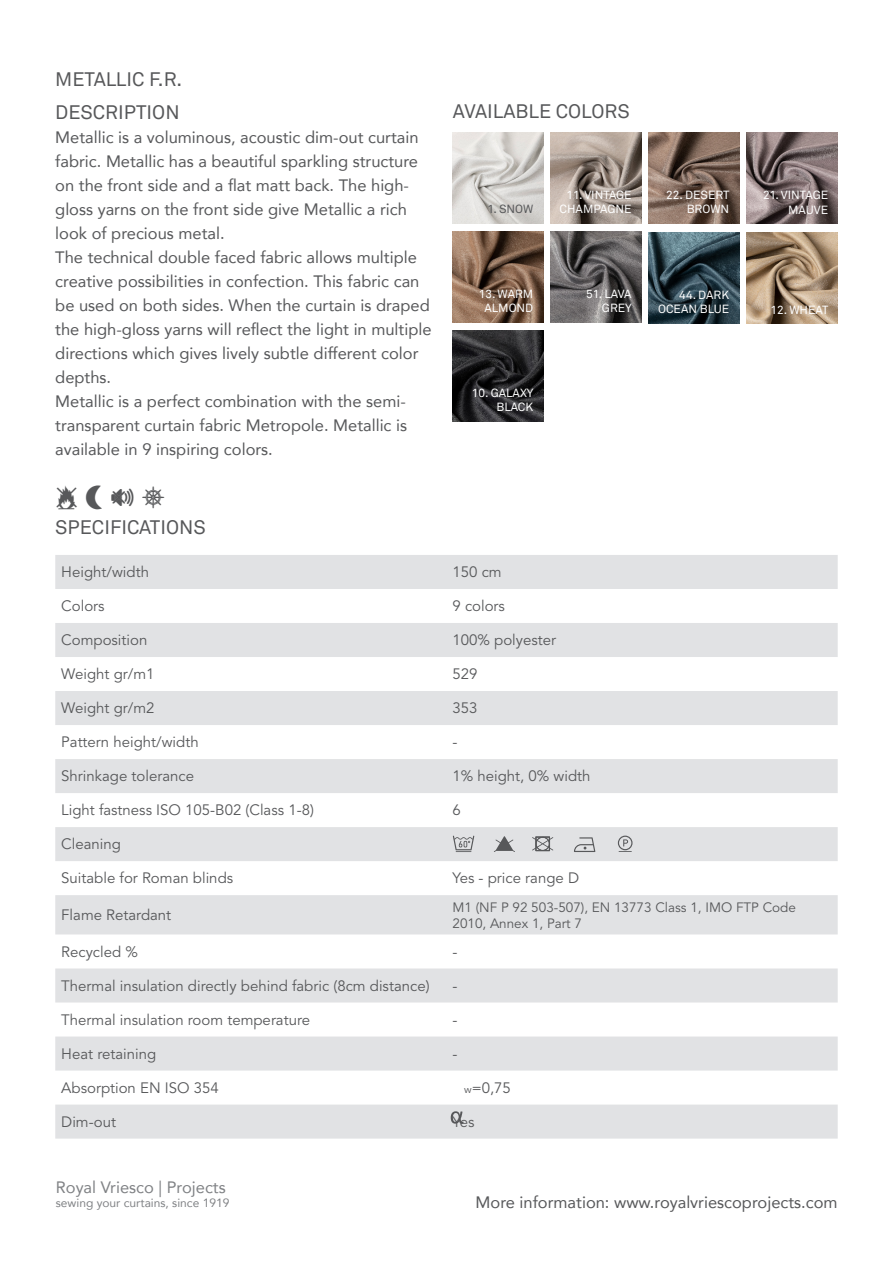
<style>
.page{position:relative;width:893px;height:1263px;background:#fff}
.page>*{position:absolute;margin:0;border:0;box-sizing:border-box;transform-origin:0 0}
.t1{font:25.5px "Ahoh meerwaarden";color:#57585a}
.t2{font:19.5px "Akkurat";color:#57585a}
.t3{font:16.5px/24px "Avenir";color:#57585a}
.t4{font:16.5px "Avenir";color:#808285}
.t5{font:15px "Avenir";color:#57585a}
.t6{font:13.5px/16.2px "Avenir";color:#57585a}
.t7{font:12px "Avenir";color:#808285}
.t8{font:11.85px/14.2px "Akkurat";color:#fff;text-align:right}
.t9{font:11.85px "Akkurat";color:#57585a}
.s1{font-size:10.5px}
</style>
<div class="page">
<img style="left:453px;top:133px;width:91px;height:91px">
<img style="left:453px;top:232px;width:91px;height:90px">
<img style="left:453px;top:331px;width:91px;height:90px">
<img style="left:649px;top:133px;width:91px;height:91px">
<img style="left:649px;top:233px;width:91px;height:91px">
<svg style="left:55px;top:555px;width:783px;height:583px;fill:#e1e2e4"></svg>
<img style="left:747px;top:133px;width:91px;height:91px">
<img style="left:747px;top:233px;width:91px;height:91px">
<img style="left:551px;top:133px;width:91px;height:91px">
<img style="left:551px;top:232px;width:91px;height:90px">
<svg style="left:453px;top:836px;width:21px;height:16px"></svg>
<svg style="left:494px;top:836px;width:21px;height:16px"></svg>
<svg style="left:574px;top:837px;width:21px;height:15px"></svg>
<svg style="left:618px;top:836px;width:14px;height:16px"></svg>
<svg style="left:532px;top:836px;width:21px;height:15px"></svg>
<svg style="left:451px;top:1111px;width:12px;height:13px"></svg>
<p class="t2" style="left:55px;top:68px;width:129px">METALLIC F.R.</p>
<p class="t2" style="left:55px;top:100px;width:126px">DESCRIPTION</p>
<p class="t3" style="left:55px;top:124px;width:365px">Metallic is a voluminous, acoustic dim-out curtain fabric. Metallic has a beautiful sparkling structure on the front side and a flat matt back. The high&shy;gloss yarns on the front side give Metallic a rich look of precious metal.</p>
<p class="t3" style="left:55px;top:244px;width:378px">The technical double faced fabric allows multiple creative possibilities in confection. This fabric can be used on both sides. When the curtain is draped the high-gloss yarns will reflect the light in multiple directions which gives lively subtle different color depths.</p>
<p class="t3" style="left:55px;top:388px;width:353px;text-align:justify">Metallic is a perfect combination with the semi&shy;transparent curtain fabric Metropole. Metallic is available in 9 inspiring colors.</p>
<p class="t1" style="left:55px;top:485px;width:112px">3 2 7 A</p>
<p class="t2" style="left:55px;top:515px;width:152px">SPECIFICATIONS</p>
<p class="t2" style="left:453px;top:100px;width:178px">AVAILABLE COLORS</p>
<p class="t9" style="left:487px;top:202px;width:47px">1. SNOW</p>
<p class="t8" style="left:560px;top:188px;width:74px;text-align:center">11. VINTAGE<br>CHAMPAGNE</p>
<p class="t8" style="left:479px;top:287px;width:56px;text-align:center">13. WARM<br>ALMOND</p>
<p class="t8" style="left:472px;top:386px;width:63px">10. GALAXY<br>BLACK</p>
<p class="t8" style="left:586px;top:287px;width:47px">51. LAVA<br>GREY</p>
<p class="t8" style="left:666px;top:188px;width:65px">22. DESERT<br>BROWN</p>
<p class="t8" style="left:658px;top:288px;width:73px">44. DARK<br>OCEAN BLUE</p>
<p class="t8" style="left:763px;top:188px;width:67px">21. VINTAGE<br>MAUVE</p>
<p class="t8" style="left:770px;top:303px;width:59px">12. WHEAT</p>
<p class="t5" style="left:61px;top:561px;width:89px">Height/width</p>
<p class="t5" style="left:452px;top:561px;width:51px">150 cm</p>
<p class="t5" style="left:61px;top:595px;width:45px">Colors</p>
<p class="t5" style="left:452px;top:595px;width:54px">9 colors</p>
<p class="t5" style="left:61px;top:629px;width:88px">Composition</p>
<p class="t5" style="left:452px;top:629px;width:105px">100% polyester</p>
<p class="t5" style="left:61px;top:663px;width:95px">Weight gr/m1</p>
<p class="t5" style="left:452px;top:663px;width:27px">529</p>
<p class="t5" style="left:61px;top:697px;width:95px">Weight gr/m2</p>
<p class="t5" style="left:452px;top:697px;width:27px">353</p>
<p class="t5" style="left:61px;top:731px;width:139px">Pattern height/width</p>
<p class="t5" style="left:452px;top:731px;width:6px">-</p>
<p class="t5" style="left:61px;top:765px;width:134px">Shrinkage tolerance</p>
<p class="t5" style="left:452px;top:765px;width:140px">1% height, 0% width</p>
<p class="t5" style="left:61px;top:799px;width:254px">Light fastness ISO 105-B02 (Class 1-8)</p>
<p class="t5" style="left:452px;top:799px;width:10px">6</p>
<p class="t5" style="left:61px;top:833px;width:61px">Cleaning</p>
<p class="t5" style="left:61px;top:867px;width:173px">Suitable for Roman blinds</p>
<p class="t5" style="left:452px;top:867px;width:128px">Yes - price range D</p>
<p class="t5" style="left:61px;top:904px;width:111px">Flame Retardant</p>
<p class="t6" style="left:452px;top:899px;width:345px">M1 (NF P 92 503-507), EN 13773 Class 1, IMO FTP Code<br>2010, Annex 1, Part 7</p>
<p class="t5" style="left:61px;top:940px;width:78px">Recycled %</p>
<p class="t5" style="left:452px;top:940px;width:6px">-</p>
<p class="t5" style="left:61px;top:974px;width:370px">Thermal insulation directly behind fabric (8cm distance)</p>
<p class="t5" style="left:452px;top:974px;width:6px">-</p>
<p class="t5" style="left:61px;top:1008px;width:250px">Thermal insulation room temperature</p>
<p class="t5" style="left:452px;top:1008px;width:6px">-</p>
<p class="t5" style="left:61px;top:1042px;width:96px">Heat retaining</p>
<p class="t5" style="left:452px;top:1042px;width:6px">-</p>
<p class="t5" style="left:61px;top:1076px;width:159px">Absorption EN ISO 354</p>
<p class="t5" style="left:464px;top:1076px;width:48px"><span class="s1">w</span>=0,75</p>
<p class="t5" style="left:61px;top:1111px;width:56px">Dim-out</p>
<p class="t5" style="left:452px;top:1111px;width:23px">Yes</p>
<p class="t4" style="left:56px;top:1174px;width:171px">Royal Vriesco | Projects</p>
<p class="t7" style="left:56px;top:1193px;width:175px">sewing your curtains, since 1919</p>
<p class="t3" style="left:476px;top:1189px;width:364px">More information: www.royalvriescoprojects.com</p>
</div>
